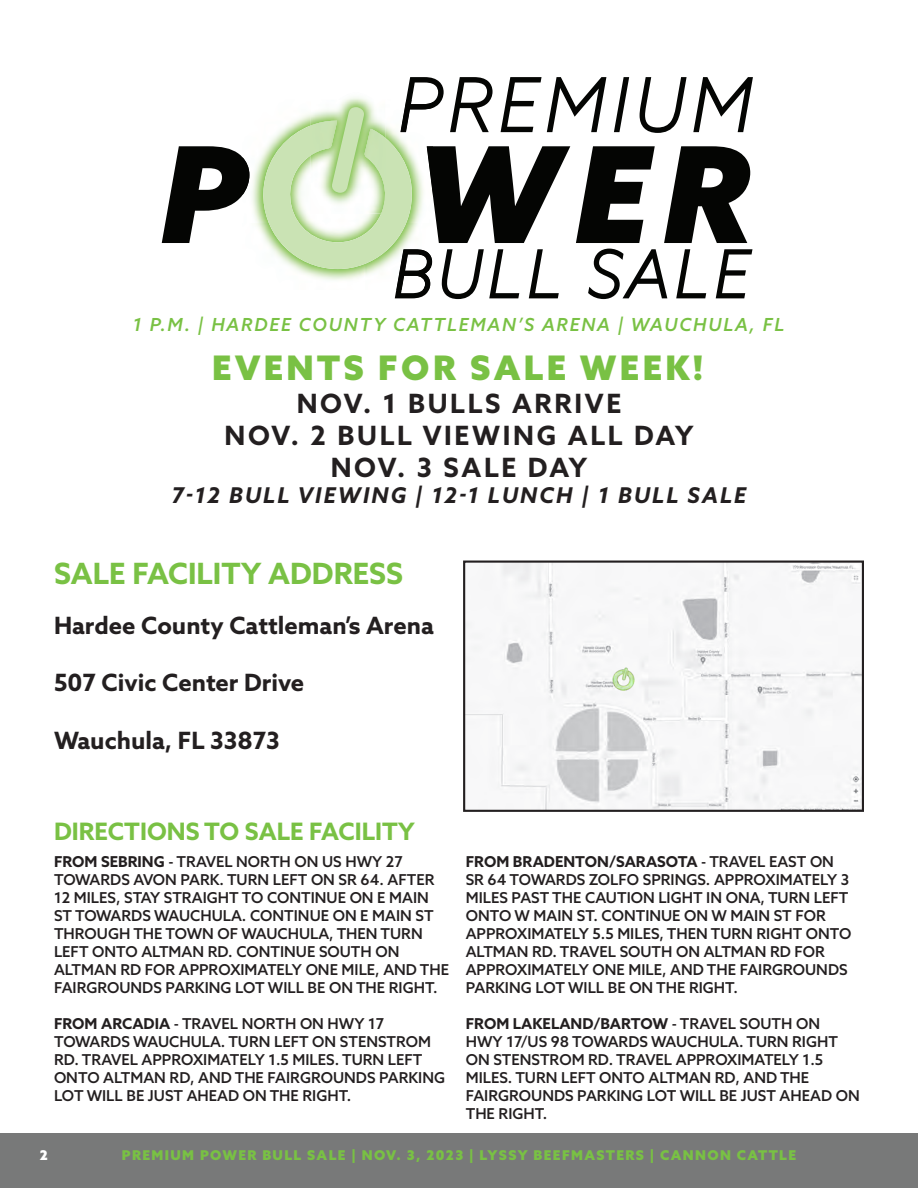
<style>
.page{position:relative;width:918px;height:1188px;background:#fff}
.page>*{position:absolute;margin:0;border:0;box-sizing:border-box;transform-origin:0 0}
.t1{font:900 33.75px "Azo Sans";letter-spacing:.1em;color:#79c144}
.t2{font:700 29.25px "Azo Sans";color:#79c144}
.t3{font:700 26.55px "Azo Sans";letter-spacing:.1em;color:#231f20}
.t4{font:700 24px "Azo Sans";color:#79c144}
.t5{font:700 23.85px "Azo Sans";color:#231f20}
.t6{font:italic 700 21.75px "Azo Sans";letter-spacing:.1em;color:#231f20}
.t7{font:italic 500 18px "Azo Sans";letter-spacing:.1em;color:#79c144}
.t8{font:500 15px/18px "Azo Sans";color:#231f20}
.t9{font:900 13.5px "Azo Sans";letter-spacing:.1em;color:#79c144}
.t10{font:900 13.5px "Azo Sans";color:#fff}
.s1{font-weight:700}
</style>
<div class="page">
<div style="left:0;top:1133px;width:918px;height:55px;background:#787979"></div>
<svg style="left:162px;top:146px;width:80px;height:97px"></svg>
<img style="left:242px;top:161px;width:17px;height:67px">
<img style="left:242px;top:157px;width:8px;height:38px">
<svg style="left:259px;top:77px;width:494px;height:222px"></svg>
<img style="left:466px;top:564px;width:395px;height:245px">
<div style="left:463px;top:561px;width:401px;height:251px;border:2px solid #231f20"></div>
<img style="left:613px;top:668px;width:21px;height:23px">
<p class="t7" style="left:133px;top:313px;width:653px">1 P.M. | HARDEE COUNTY CATTLEMAN’S ARENA | WAUCHULA, FL</p>
<p class="t1" style="left:212px;top:345px;width:492px">EVENTS FOR SALE WEEK!</p>
<p class="t3" style="left:297px;top:386px;width:326px">NOV. 1 BULLS ARRIVE</p>
<p class="t3" style="left:225px;top:418px;width:470px">NOV. 2 BULL VIEWING ALL DAY</p>
<p class="t3" style="left:331px;top:450px;width:258px">NOV. 3 SALE DAY</p>
<p class="t6" style="left:172px;top:481px;width:576px">7-12 BULL VIEWING | 12-1 LUNCH | 1 BULL SALE</p>
<p class="t2" style="left:54px;top:554px;width:351px">SALE FACILITY ADDRESS</p>
<p class="t5" style="left:54px;top:610px;width:381px">Hardee County Cattleman’s Arena</p>
<p class="t5" style="left:54px;top:667px;width:252px">507 Civic Center Drive</p>
<p class="t5" style="left:54px;top:724px;width:227px">Wauchula, FL 33873</p>
<p class="t4" style="left:54px;top:815px;width:362px">DIRECTIONS TO SALE FACILITY</p>
<p class="t8" style="left:54px;top:852px;width:397px"><span class="s1">FROM SEBRING</span> - TRAVEL NORTH ON US HWY 27<br>TOWARDS AVON PARK. TURN LEFT ON SR 64. AFTER 12 MILES, STAY STRAIGHT TO CONTINUE ON E MAIN ST TOWARDS WAUCHULA. CONTINUE ON E MAIN ST THROUGH THE TOWN OF WAUCHULA, THEN TURN LEFT ONTO ALTMAN RD. CONTINUE SOUTH ON ALTMAN RD FOR APPROXIMATELY ONE MILE, AND THE FAIRGROUNDS PARKING LOT WILL BE ON THE RIGHT.</p>
<p class="t8" style="left:54px;top:1014px;width:393px"><span class="s1">FROM ARCADIA</span> - TRAVEL NORTH ON HWY 17<br>TOWARDS WAUCHULA. TURN LEFT ON STENSTROM RD. TRAVEL APPROXIMATELY 1.5 MILES. TURN LEFT ONTO ALTMAN RD, AND THE FAIRGROUNDS PARKING LOT WILL BE JUST AHEAD ON THE RIGHT.</p>
<p class="t8" style="left:466px;top:852px;width:387px"><span class="s1">FROM BRADENTON/SARASOTA</span> - TRAVEL EAST ON SR 64 TOWARDS ZOLFO SPRINGS. APPROXIMATELY 3<br>MILES PAST THE CAUTION LIGHT IN ONA, TURN LEFT ONTO W MAIN ST. CONTINUE ON W MAIN ST FOR APPROXIMATELY 5.5 MILES, THEN TURN RIGHT ONTO ALTMAN RD. TRAVEL SOUTH ON ALTMAN RD FOR APPROXIMATELY ONE MILE, AND THE FAIRGROUNDS PARKING LOT WILL BE ON THE RIGHT.</p>
<p class="t8" style="left:466px;top:1014px;width:396px"><span class="s1">FROM LAKELAND/BARTOW</span> - TRAVEL SOUTH ON HWY 17/US 98 TOWARDS WAUCHULA. TURN RIGHT ON STENSTROM RD. TRAVEL APPROXIMATELY 1.5<br>MILES. TURN LEFT ONTO ALTMAN RD, AND THE FAIRGROUNDS PARKING LOT WILL BE JUST AHEAD ON THE RIGHT.</p>
<p class="t10" style="left:40px;top:1146px;width:10px">2</p>
<p class="t9" style="left:122px;top:1146px;width:676px">PREMIUM POWER BULL SALE | NOV. 3, 2023 | LYSSY BEEFMASTERS | CANNON CATTLE</p>
</div>
